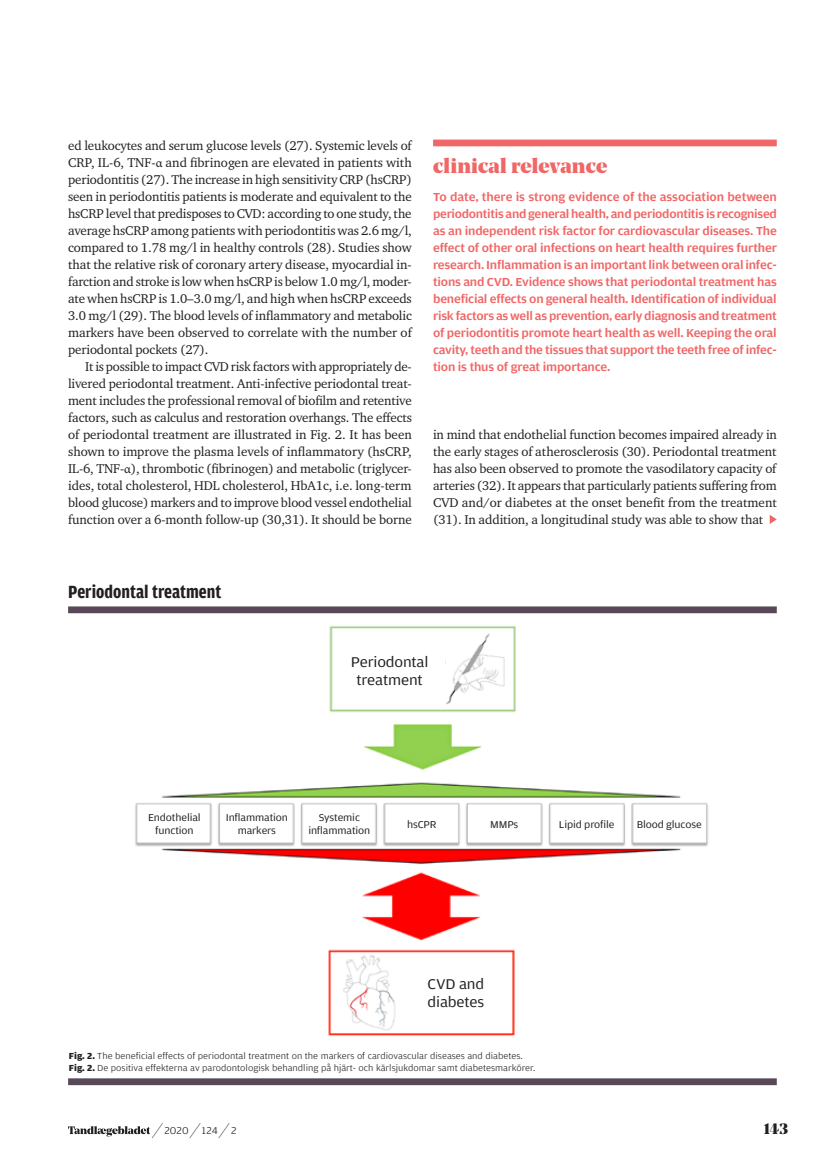
<style>
.page{position:relative;width:830px;height:1157px;background:#fff}
.page>*{position:absolute;margin:0;border:0;box-sizing:border-box;transform-origin:0 0}
.t1{font:900 21px "Noe Display";letter-spacing:.01em;color:#f16666}
.t2{font:700 18.75px "Amplitude Condensed";color:#231f20}
.t3{font:15px/18px "Amplitude Wide";letter-spacing:-.01em;color:#231f20;text-align:center}
.t4{font:900 15px "Noe Display";color:#231f20}
.t5{font:13.05px/17px "Charter ITC Std";letter-spacing:-.01em;color:#231f20;text-align:justify}
.t6{font:500 12.3px/17px "Amplitude Wide";letter-spacing:-.015em;color:#f16666;text-align:justify}
.t7{font:10.5px/12.6px "Amplitude Wide";letter-spacing:-.01em;color:#231f20;text-align:center}
.t8{font:300 10.5px "Amplitude Wide";letter-spacing:.02em;color:#231f20}
.t9{font:300 9.3px/12.5px "Amplitude Wide";color:#231f20}
.s1{font-family:"Minion Pro"}
.s2{font-weight:700}
.s3{font-family:"Noe Display";font-weight:900;font-size:21px}
</style>
<div class="page">
<div style="left:433px;top:140px;width:343px;height:6px;background:#f16666"></div>
<svg style="left:769px;top:515px;width:7px;height:9px"></svg>
<svg style="left:68px;top:606px;width:708px;height:479px"></svg>
<img style="left:128px;top:619px;width:588px;height:425px">
<div style="left:140px;top:806px;width:68px;height:34px;background:#fff"></div>
<div style="left:222px;top:806px;width:68px;height:34px;background:#fff"></div>
<div style="left:305px;top:806px;width:68px;height:34px;background:#fff"></div>
<div style="left:387px;top:806px;width:68px;height:34px;background:#fff"></div>
<div style="left:469px;top:806px;width:68px;height:34px;background:#fff"></div>
<div style="left:552px;top:806px;width:68px;height:34px;background:#fff"></div>
<div style="left:634px;top:806px;width:68px;height:34px;background:#fff"></div>
<div style="left:333px;top:631px;width:111px;height:77px;background:#fff"></div>
<div style="left:400px;top:953px;width:110px;height:77px;background:#fff"></div>
<svg style="left:68px;top:1126px;width:82px;height:10px"></svg>
<p class="t5" style="left:68px;top:137px;width:345px">ed leukocytes and serum glucose levels (27). Systemic levels of CRP, IL-6, TNF-<span class="s1">α</span> and fibrinogen are elevated in patients with periodontitis (27). The increase in high sensitivity CRP (hsCRP) seen in periodontitis patients is moderate and equivalent to the hsCRP level that predisposes to CVD: according to one study, the average hsCRP among patients with periodontitis was 2.6 mg/l, compared to 1.78 mg/l in healthy controls (28). Studies show that the relative risk of coronary artery disease, myocardial in&shy;farction and stroke is low when hsCRP is below 1.0 mg/l, moder&shy;ate when hsCRP is 1.0–3.0 mg/l, and high when hsCRP exceeds 3.0 mg/l (29). The blood levels of inflammatory and metabolic markers have been observed to correlate with the number of periodontal pockets (27).</p>
<p class="t5" style="left:68px;top:358px;width:345px;text-indent:17px">It is possible to impact CVD risk factors with appropriately de&shy;livered periodontal treatment. Anti-infective periodontal treat&shy;ment includes the professional removal of biofilm and retentive factors, such as calculus and restoration overhangs. The effects of periodontal treatment are illustrated in Fig. 2. It has been shown to improve the plasma levels of inflammatory (hsCRP, IL-6, TNF-<span class="s1">α</span>), thrombotic (fibrinogen) and metabolic (triglycer&shy;ides, total cholesterol, HDL cholesterol, HbA1c, i.e. long-term blood glucose) markers and to improve blood vessel endothelial function over a 6-month follow-up (30,31). It should be borne</p>
<h1 class="t1" style="left:433px;top:152px;width:176px">clinical relevance</h1>
<p class="t6" style="left:433px;top:188px;width:345px">To date, there is strong evidence of the association between periodontitis and general health, and periodontitis is recognised as an independent risk factor for cardiovascular diseases. The effect of other oral infections on heart health requires further research. Inflammation is an important link between oral infec&shy;tions and CVD. Evidence shows that periodontal treatment has beneficial effects on general health. Identification of individual risk factors as well as prevention, early diagnosis and treatment of periodontitis promote heart health as well. Keeping the oral cavity, teeth and the tissues that support the teeth free of infec&shy;tion is thus of great importance.</p>
<p class="t5" style="left:433px;top:426px;width:345px">in mind that endothelial function becomes impaired already in the early stages of atherosclerosis (30). Periodontal treatment has also been observed to promote the vasodilatory capacity of arteries (32). It appears that particularly patients suffering from CVD and/or diabetes at the onset benefit from the treatment (31). In addition, a longitudinal study was able to show that</p>
<h2 class="t2" style="left:68px;top:581px;width:155px">Periodontal treatment</h2>
<p class="t3" style="left:350px;top:652px;width:79px">Periodontal treatment</p>
<p class="t7" style="left:148px;top:811px;width:54px">Endothelial function</p>
<p class="t7" style="left:226px;top:811px;width:64px">Inflammation markers</p>
<p class="t7" style="left:308px;top:811px;width:63px">Systemic inflammation</p>
<p class="t7" style="left:407px;top:818px;width:31px">hsCPR</p>
<p class="t7" style="left:490px;top:818px;width:30px">MMPs</p>
<p class="t7" style="left:558px;top:818px;width:57px">Lipid profile</p>
<p class="t7" style="left:636px;top:818px;width:67px">Blood glucose</p>
<p class="t3" style="left:427px;top:975px;width:58px;text-align:left">CVD and diabetes</p>
<p class="t9" style="left:69px;top:1049px;width:467px"><span class="s2">Fig. 2.</span> The beneficial effects of periodontal treatment on the markers of cardiovascular diseases and diabetes.<br><span class="s2">Fig. 2.</span> De positiva effekterna av parodontologisk behandling på hjärt- och kärlsjukdomar samt diabetesmarkörer.</p>
<p class="t8" style="left:157px;top:1124px;width:81px"><span class="s3">∕</span> 2020 <span class="s3">∕</span> 124 <span class="s3">∕</span> 2</p>
<p class="t4" style="left:763px;top:1118px;width:26px">143</p>
</div>
